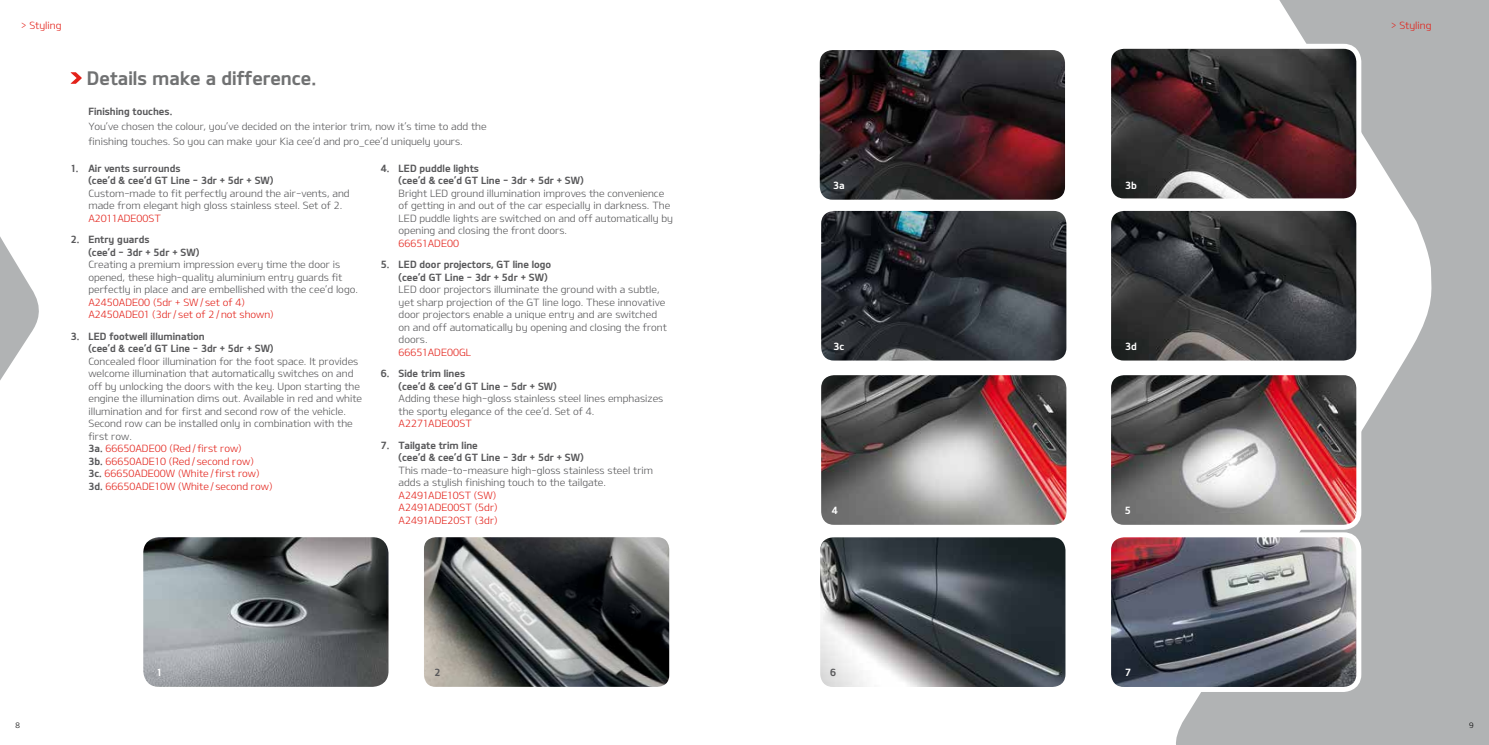
<style>
.page{position:relative;width:1489px;height:745px;background:#fff}
.page>*{position:absolute;margin:0;border:0;box-sizing:border-box;transform-origin:0 0}
.t1{font:18.75px "KIAOTFB";color:#707172}
.t2{font:10px/12.5px "KIAOTFL";color:#58585a}
.t3{font:10px/12.5px "KIAOTFB";color:#58585a}
.t4{font:10px/12.5px "KIAOTFL";color:#e32119}
.t5{font:10px "KIAOTFB";color:#fff}
.t6{font:7.5px "KIAOTFL";color:#000}
.s1{font-family:"KIAOTFB"}
.s2{color:#e32119}
</style>
<div class="page">
<img style="left:144px;top:538px;width:243px;height:147px">
<div style="left:138px;top:532px;width:255px;height:159px;border:5px solid #fff;border-radius:18px"></div>
<svg style="left:1176px;top:0;width:312px;height:744px;fill:#b1b3b4"></svg>
<svg style="left:0;top:236px;width:39px;height:145px"></svg>
<svg style="left:71px;top:72px;width:11px;height:12px"></svg>
<img style="left:425px;top:538px;width:243px;height:147px">
<div style="left:419px;top:532px;width:255px;height:159px;border:5px solid #fff;border-radius:14px"></div>
<img style="left:822px;top:212px;width:243px;height:147px">
<div style="left:816px;top:206px;width:255px;height:159px;border:5px solid #fff;border-radius:15px"></div>
<img style="left:1111px;top:208px;width:247px;height:155px">
<div style="left:1105px;top:206px;width:256px;height:159px;border:5px solid #fff;border-radius:15px"></div>
<img style="left:1111px;top:46px;width:247px;height:155px">
<div style="left:1105px;top:44px;width:256px;height:159px;border:5px solid #fff;border-radius:15px"></div>
<img style="left:820px;top:51px;width:243px;height:147px">
<div style="left:814px;top:45px;width:255px;height:159px;border:5px solid #fff;border-radius:15px"></div>
<img style="left:1111px;top:534px;width:247px;height:155px">
<div style="left:1105px;top:532px;width:256px;height:159px;border:5px solid #fff;border-radius:15px"></div>
<img style="left:821px;top:538px;width:243px;height:147px">
<div style="left:815px;top:532px;width:255px;height:159px;border:5px solid #fff;border-radius:15px"></div>
<img style="left:1111px;top:372px;width:247px;height:155px">
<div style="left:1105px;top:370px;width:256px;height:159px;border:5px solid #fff;border-radius:15px"></div>
<img style="left:822px;top:376px;width:243px;height:147px">
<div style="left:816px;top:370px;width:255px;height:159px;border:5px solid #fff;border-radius:15px"></div>
<p class="t4" style="left:21px;top:19px;width:42px">&gt; Styling</p>
<p class="t4" style="left:1391px;top:19px;width:42px">&gt; Styling</p>
<h1 class="t1" style="left:87px;top:67px;width:231px">Details make a difference.</h1>
<p class="t3" style="left:88px;top:105px;width:85px">Finishing touches.</p>
<p class="t2" style="left:88px;top:119px;width:400px;line-height:15px">You’ve chosen the colour, you’ve decided on the interior trim, now it’s time to add the finishing touches. So you can make your Kia cee’d and pro_cee’d uniquely yours.</p>
<p class="t3" style="left:88px;top:161px;width:186px;text-indent:-18px">1. Air vents surrounds<br>(cee’d &amp; cee’d GT Line - 3dr + 5dr + SW)</p>
<p class="t2" style="left:88px;top:186px;width:263px">Custom-made to fit perfectly around the air-vents, and made from elegant high gloss stainless steel. Set of 2.</p>
<p class="t4" style="left:88px;top:211px;width:74px">A2011ADE00ST</p>
<p class="t3" style="left:88px;top:233px;width:112px;text-indent:-18px">2. Entry guards<br>(cee’d - 3dr + 5dr + SW)</p>
<p class="t2" style="left:88px;top:258px;width:271px">Creating a premium impression every time the door is opened, these high-quality aluminium entry guards fit perfectly in place and are embellished with the cee’d logo.</p>
<p class="t4" style="left:88px;top:295px;width:187px">A2450ADE00 (5dr + SW/set of 4)<br>A2450ADE01 (3dr/set of 2/not shown)</p>
<p class="t3" style="left:88px;top:329px;width:186px;text-indent:-18px">3. LED footwell illumination<br>(cee’d &amp; cee’d GT Line - 3dr + 5dr + SW)</p>
<p class="t2" style="left:88px;top:354px;width:275px">Concealed floor illumination for the foot space. It provides welcome illumination that automatically switches on and off by unlocking the doors with the key. Upon starting the engine the illumination dims out. Available in red and white illumination and for first and second row of the vehicle.<br>Second row can be installed only in combination with the first row.<br><span class="s1">3a.</span> <span class="s2">66650ADE00 (Red/ first row)<br></span><span class="s1">3b.</span> <span class="s2">66650ADE10 (Red/second row)<br></span><span class="s1">3c.</span> <span class="s2">66650ADE00W (White/ first row)<br></span><span class="s1">3d.</span> <span class="s2">66650ADE10W (White/second row)</span></p>
<p class="t3" style="left:398px;top:161px;width:186px;text-indent:-18px">4. LED puddle lights<br>(cee’d &amp; cee’d GT Line - 3dr + 5dr + SW)</p>
<p class="t2" style="left:398px;top:186px;width:276px">Bright LED ground illumination improves the convenience of getting in and out of the car especially in darkness. The LED puddle lights are switched on and off automatically by opening and closing the front doors.</p>
<p class="t4" style="left:398px;top:236px;width:62px">66651ADE00</p>
<p class="t3" style="left:398px;top:258px;width:154px;text-indent:-18px">5. LED door projectors, GT line logo (cee’d GT Line - 3dr + 5dr + SW)</p>
<p class="t2" style="left:398px;top:283px;width:270px">LED door projectors illuminate the ground with a subtle, yet sharp projection of the GT line logo. These innovative door projectors enable a unique entry and are switched on and off automatically by opening and closing the front doors.</p>
<p class="t4" style="left:398px;top:345px;width:74px">66651ADE00GL</p>
<p class="t3" style="left:398px;top:367px;width:160px;text-indent:-18px">6. Side trim lines<br>(cee’d &amp; cee’d GT Line - 5dr + SW)</p>
<p class="t2" style="left:398px;top:392px;width:266px">Adding these high-gloss stainless steel lines emphasizes the sporty elegance of the cee’d. Set of 4.</p>
<p class="t4" style="left:398px;top:417px;width:75px">A2271ADE00ST</p>
<p class="t3" style="left:398px;top:438px;width:186px;text-indent:-18px">7. Tailgate trim line<br>(cee’d &amp; cee’d GT Line - 3dr + 5dr + SW)</p>
<p class="t2" style="left:398px;top:463px;width:256px">This made-to-measure high-gloss stainless steel trim adds a stylish finishing touch to the tailgate.</p>
<p class="t4" style="left:398px;top:488px;width:101px">A2491ADE10ST (SW)<br>A2491ADE00ST (5dr)<br>A2491ADE20ST (3dr)</p>
<p class="t5" style="left:833px;top:179px;width:13px">3a</p>
<p class="t5" style="left:833px;top:340px;width:12px">3c</p>
<p class="t5" style="left:1125px;top:179px;width:13px">3b</p>
<p class="t5" style="left:1125px;top:340px;width:13px">3d</p>
<p class="t5" style="left:832px;top:504px;width:7px">4</p>
<p class="t5" style="left:1124px;top:504px;width:7px">5</p>
<p class="t6" style="left:15px;top:720px;width:6px">8</p>
<p class="t5" style="left:157px;top:666px;width:7px">1</p>
<p class="t3" style="left:434px;top:665px;width:7px">2</p>
<p class="t3" style="left:830px;top:665px;width:7px">6</p>
<p class="t5" style="left:1124px;top:666px;width:7px">7</p>
<p class="t6" style="left:1468px;top:720px;width:6px">9</p>
</div>
